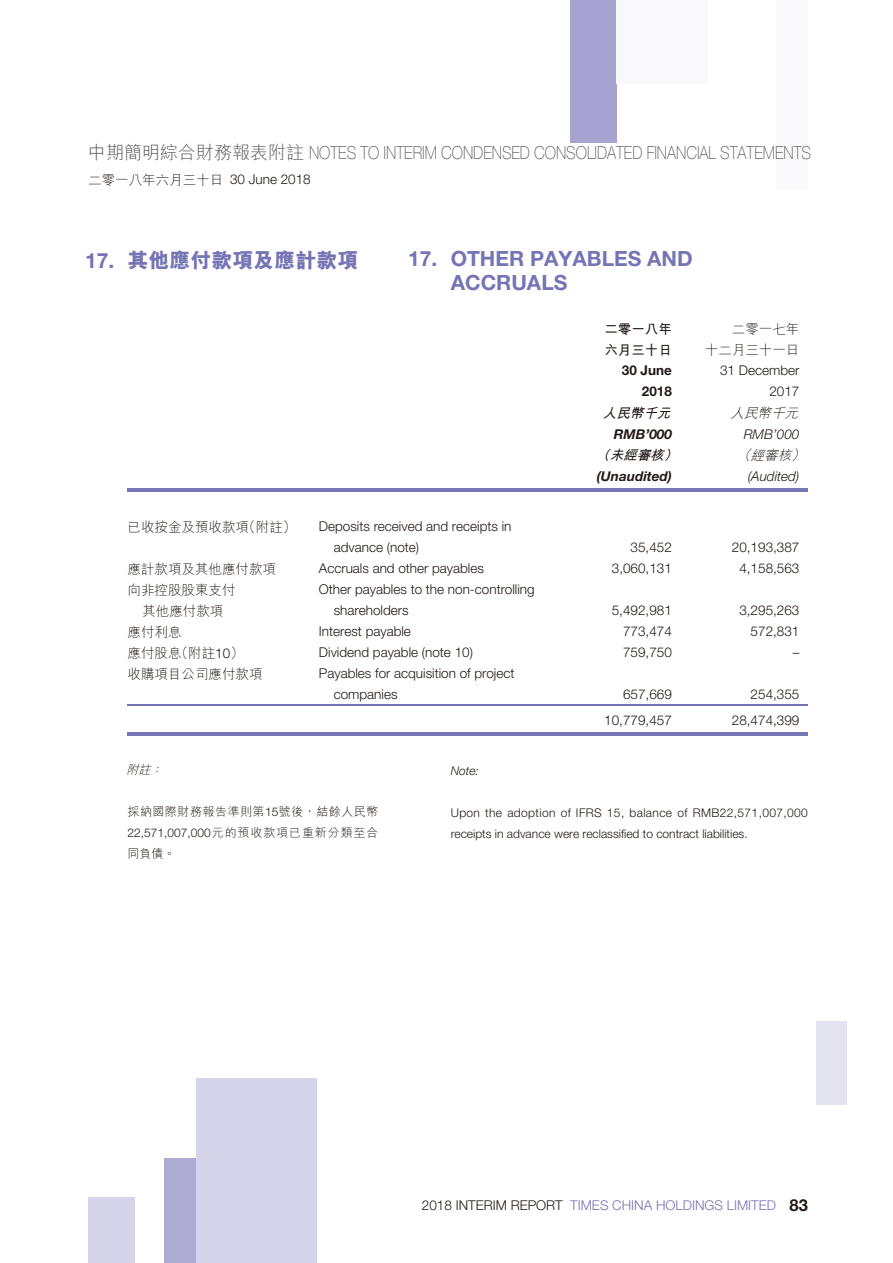
<style>
.page{position:relative;width:893px;height:1263px;background:#fff}
.page>*{position:absolute;margin:0;border:0;box-sizing:border-box;transform-origin:0 0}
.t1{font:700 21px/24px "Helvetica Neue LT Std";color:#7574b5}
.t2{font:21px "M Hei HK Xbold E Ten B5 H";color:#7574b5}
.t3{font:100 18px "Helvetica Neue LT Std";color:#595857;scale:.84 1}
.t4{font:300 13.5px/21px "Helvetica Neue LT Std";color:#231916}
.t5{font:13.5px/21px "M Hei HK Light E Ten B5 H";color:#231916;text-align:right}
.t6{font:300 13.5px "Helvetica Neue LT Std";color:#7574b5}
.t7{font:italic 700 13.5px "Helvetica Neue LT Std";color:#231916}
.t8{font:italic 300 13.5px "Helvetica Neue LT Std";color:#231916}
.t9{font:italic 13.5px "M Hei HK Bold E Ten B5 H";color:#231916}
.t10{font:13.5px/21px "M Hei HK Bold E Ten B5 H";color:#231916}
.t11{font:700 13.5px/21px "Helvetica Neue LT Std";color:#231916;text-align:right}
.t12{font:italic 13.5px "M Hei HK Light E Ten B5 H";color:#231916}
.t13{font:300 12px/21px "Helvetica Neue LT Std";color:#231916}
.t14{font:12px "M Hei HK Light E Ten B5 H";letter-spacing:.04em;color:#231916}
.t15{font:italic 300 12px "Helvetica Neue LT Std";color:#231916}
.t16{font:italic 12px "M Hei HK Light E Ten B5 H";color:#231916}
.s1{font-family:"M Hei HK Light E Ten B5 H";font-weight:400}
.s2{font-family:"Helvetica Neue LT Std";font-weight:300}
.s3{font-family:"Helvetica Neue LT Std";font-weight:700}
.s4{color:#231916}
.s5{font-weight:700;font-size:16.5px;color:#231916}
</style>
<div class="page">
<div style="left:776px;top:0;width:32px;height:190px;background:#f9f9fc"></div>
<div style="left:570px;top:0;width:46px;height:142px;background:#a6a3d0"></div>
<div style="left:165px;top:1158px;width:31px;height:105px;background:#adaad4"></div>
<div style="left:197px;top:1078px;width:120px;height:185px;background:#d6d4ea"></div>
<div style="left:817px;top:1021px;width:30px;height:83px;background:#e4e3f2"></div>
<div style="left:88px;top:1197px;width:47px;height:66px;background:#d6d4ea"></div>
<div style="left:617px;top:0;width:91px;height:84px;background:#f9f9fc"></div>
<hr style="left:128px;top:488px;width:191px;height:3px;background:#7574b5">
<hr style="left:319px;top:488px;width:234px;height:3px;background:#7574b5">
<hr style="left:553px;top:488px;width:127px;height:3px;background:#7574b5">
<hr style="left:680px;top:488px;width:128px;height:3px;background:#7574b5">
<hr style="left:128px;top:704px;width:191px;height:2px;background:#7574b5">
<hr style="left:319px;top:704px;width:234px;height:2px;background:#7574b5">
<hr style="left:553px;top:704px;width:127px;height:2px;background:#7574b5">
<hr style="left:680px;top:704px;width:128px;height:2px;background:#7574b5">
<hr style="left:128px;top:732px;width:191px;height:3px;background:#7574b5">
<hr style="left:319px;top:732px;width:234px;height:3px;background:#7574b5">
<hr style="left:553px;top:732px;width:127px;height:3px;background:#7574b5">
<hr style="left:680px;top:732px;width:128px;height:3px;background:#7574b5">
<h2 class="t3" style="left:88px;top:146px;width:862px"><span class="s1">中期簡明綜合財務報表附註</span> NOTES TO INTERIM CONDENSED CONSOLIDATED FINANCIAL STATEMENTS</h2>
<p class="t5" style="left:88px;top:171px;width:224px">二零一八年六月三十日 <span class="s2">30 June 2018</span></p>
<h1 class="t2" style="left:85px;top:252px;width:275px"><span class="s3">17.</span> 其他應付款項及應計款項</h1>
<h1 class="t1" style="left:451px;top:249px;width:243px;text-indent:-43px">17. OTHER PAYABLES AND<br>ACCRUALS</h1>
<p class="t10" style="left:604px;top:320px;width:69px">二零一八年六月三十日</p>
<p class="t5" style="left:705px;top:320px;width:96px">二零一七年<br>十二月三十一日</p>
<p class="t11" style="left:622px;top:362px;width:52px">30 June<br>2018</p>
<p class="t4" style="left:720px;top:362px;width:81px;text-align:right">31 December<br>2017</p>
<p class="t9" style="left:603px;top:408px;width:72px">人民幣千元</p>
<p class="t12" style="left:730px;top:408px;width:73px">人民幣千元</p>
<p class="t7" style="left:614px;top:429px;width:60px">RMB’000</p>
<p class="t8" style="left:744px;top:429px;width:57px">RMB’000</p>
<p class="t9" style="left:596px;top:450px;width:86px">（未經審核）</p>
<p class="t12" style="left:737px;top:450px;width:73px">（經審核）</p>
<p class="t7" style="left:597px;top:471px;width:76px">(Unaudited)</p>
<p class="t8" style="left:748px;top:471px;width:53px">(Audited)</p>
<p class="t5" style="left:128px;top:518px;width:170px">已收按金及預收款項（附註）</p>
<p class="t4" style="left:334px;top:517px;width:179px;text-indent:-15px">Deposits received and receipts in advance (note)</p>
<p class="t4" style="left:631px;top:538px;width:43px">35,452</p>
<p class="t4" style="left:732px;top:538px;width:69px">20,193,387</p>
<p class="t5" style="left:128px;top:560px;width:150px">應計款項及其他應付款項</p>
<p class="t4" style="left:319px;top:559px;width:167px">Accruals and other payables</p>
<p class="t4" style="left:612px;top:559px;width:62px">3,060,131</p>
<p class="t4" style="left:739px;top:559px;width:62px">4,158,563</p>
<p class="t5" style="left:128px;top:581px;width:109px;text-align:center">向非控股股東支付其他應付款項</p>
<p class="t4" style="left:334px;top:580px;width:202px;text-indent:-15px">Other payables to the non-controlling shareholders</p>
<p class="t4" style="left:612px;top:601px;width:62px">5,492,981</p>
<p class="t4" style="left:739px;top:601px;width:62px">3,295,263</p>
<p class="t5" style="left:128px;top:623px;width:55px">應付利息</p>
<p class="t4" style="left:319px;top:622px;width:94px">Interest payable</p>
<p class="t4" style="left:623px;top:622px;width:50px">773,474</p>
<p class="t4" style="left:751px;top:622px;width:50px">572,831</p>
<p class="t5" style="left:128px;top:644px;width:118px">應付股息（附註<span class="s2">10</span>）</p>
<p class="t4" style="left:319px;top:643px;width:156px">Dividend payable (note 10)</p>
<p class="t4" style="left:623px;top:643px;width:50px">759,750</p>
<p class="t4" style="left:793px;top:643px;width:8px">–</p>
<p class="t5" style="left:128px;top:665px;width:136px">收購項目公司應付款項</p>
<p class="t4" style="left:334px;top:664px;width:182px;text-indent:-15px">Payables for acquisition of project companies</p>
<p class="t4" style="left:623px;top:685px;width:50px">657,669</p>
<p class="t4" style="left:751px;top:685px;width:50px">254,355</p>
<p class="t4" style="left:604px;top:711px;width:69px">10,779,457</p>
<p class="t4" style="left:732px;top:711px;width:69px">28,474,399</p>
<p class="t16" style="left:126px;top:765px;width:41px">附註：</p>
<p class="t14" style="left:128px;top:807px;width:252px">採納國際財務報告準則第<span class="s2">15</span>號後，結餘人民幣</p>
<p class="t13" style="left:128px;top:824px;width:252px">22,571,007,000<span class="s1">元的預收款項已重新分類至合</span></p>
<p class="t14" style="left:128px;top:849px;width:49px">同負債。</p>
<p class="t15" style="left:451px;top:767px;width:30px">Note:</p>
<p class="t13" style="left:451px;top:804px;width:359px">Upon the adoption of IFRS 15, balance of RMB22,571,007,000 receipts in advance were reclassified to contract liabilities.</p>
<p class="t6" style="left:422px;top:1201px;width:388px"><span class="s4">2018 INTERIM REPORT</span> TIMES CHINA HOLDINGS LIMITED <span class="s5">83</span></p>
</div>
